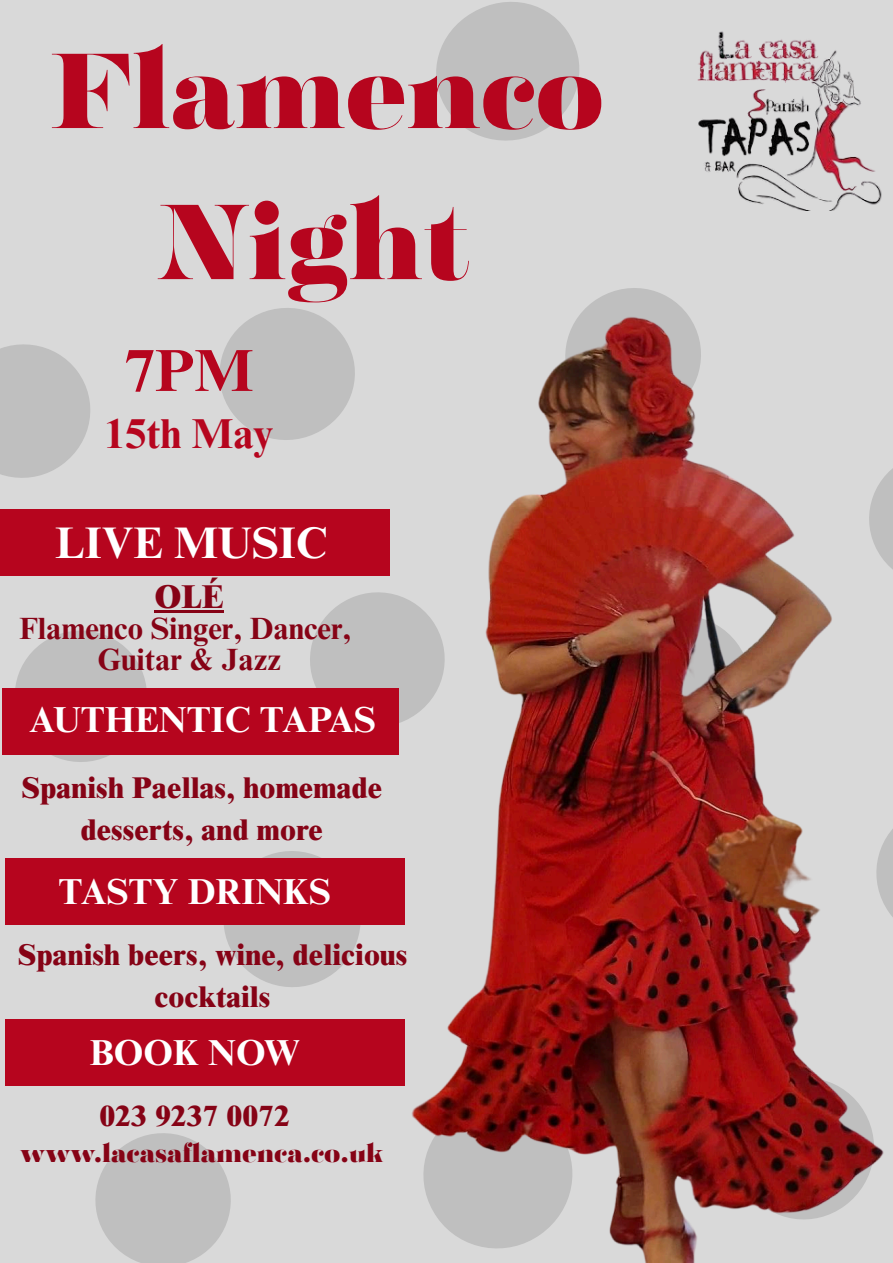
<style>
.page{position:relative;width:893px;height:1263px;background:#fff}
.page>*{position:absolute;margin:0;border:0;box-sizing:border-box;transform-origin:0 0}
.t1{font:800 107.93px/151.1px "Fabrica";color:#b6051e;text-align:center}
.t2{font:700 59.4px "Times NRMT Pro";color:#b6051e}
.t3{font:700 44.25px "Times NRMT Pro";color:#fff}
.t4{font:700 41.78px "Times NRMT Pro";color:#b6051e}
.t5{font:700 36.15px "Times NRMT Pro";color:#fff}
.t6{font:800 33px "Times NRMT Pro";color:#860316}
.t7{font:700 30.75px/30.4px "Times NRMT Pro";color:#860316;text-align:center}
.t8{font:800 30px/41.6px "Times NRMT Pro";color:#860316;text-align:center}
.t9{font:800 25.5px "Fabrica";color:#860316}
</style>
<div class="page">
<div style="left:0;top:0;width:892px;height:1262px;background:#d9d9d9"></div>
<svg style="left:436px;top:2px;width:143px;height:139px"></svg>
<svg style="left:224px;top:851px;width:136px;height:136px"></svg>
<svg style="left:310px;top:594px;width:52px;height:94px"></svg>
<svg style="left:86px;top:1133px;width:154px;height:130px"></svg>
<svg style="left:0;top:344px;width:90px;height:134px"></svg>
<svg style="left:219px;top:308px;width:136px;height:132px"></svg>
<svg style="left:15px;top:630px;width:132px;height:132px"></svg>
<img style="left:697px;top:31px;width:185px;height:180px">
<div style="left:0;top:509px;width:389px;height:67px;background:#b6051e"></div>
<img style="left:362px;top:248px;width:531px;height:1015px">
<div style="left:2px;top:688px;width:396px;height:67px;background:#b6051e"></div>
<div style="left:6px;top:858px;width:399px;height:67px;background:#b6051e"></div>
<div style="left:6px;top:1019px;width:399px;height:67px;background:#b6051e"></div>
<hr style="left:154px;top:610px;width:70px;height:3px;background:#860316">
<h1 class="t1" style="left:48px;top:16px;width:557px">Flamenco<br>Night</h1>
<p class="t2" style="left:125px;top:348px;width:130px">7PM</p>
<h2 class="t4" style="left:105px;top:417px;width:171px">15th May</h2>
<h4 class="t3" style="left:55px;top:526px;width:274px">LIVE MUSIC</h4>
<h6 class="t6" style="left:154px;top:585px;width:71px">OLÉ</h6>
<h6 class="t7" style="left:19px;top:617px;width:333px">Flamenco Singer, Dancer,<br>Guitar &amp; Jazz</h6>
<h6 class="t5" style="left:29px;top:706px;width:348px">AUTHENTIC TAPAS</h6>
<h5 class="t8" style="left:21px;top:771px;width:362px">Spanish Paellas, homemade desserts, and more</h5>
<h6 class="t5" style="left:58px;top:878px;width:274px">TASTY DRINKS</h6>
<h5 class="t8" style="left:18px;top:938px;width:391px">Spanish beers, wine, delicious cocktails</h5>
<h6 class="t5" style="left:90px;top:1039px;width:212px">BOOK NOW</h6>
<h3 class="t8" style="left:99px;top:1099px;width:192px">023 9237 0072</h3>
<h5 class="t9" style="left:20px;top:1137px;width:364px">www.lacasaflamenca.co.uk</h5>
</div>
